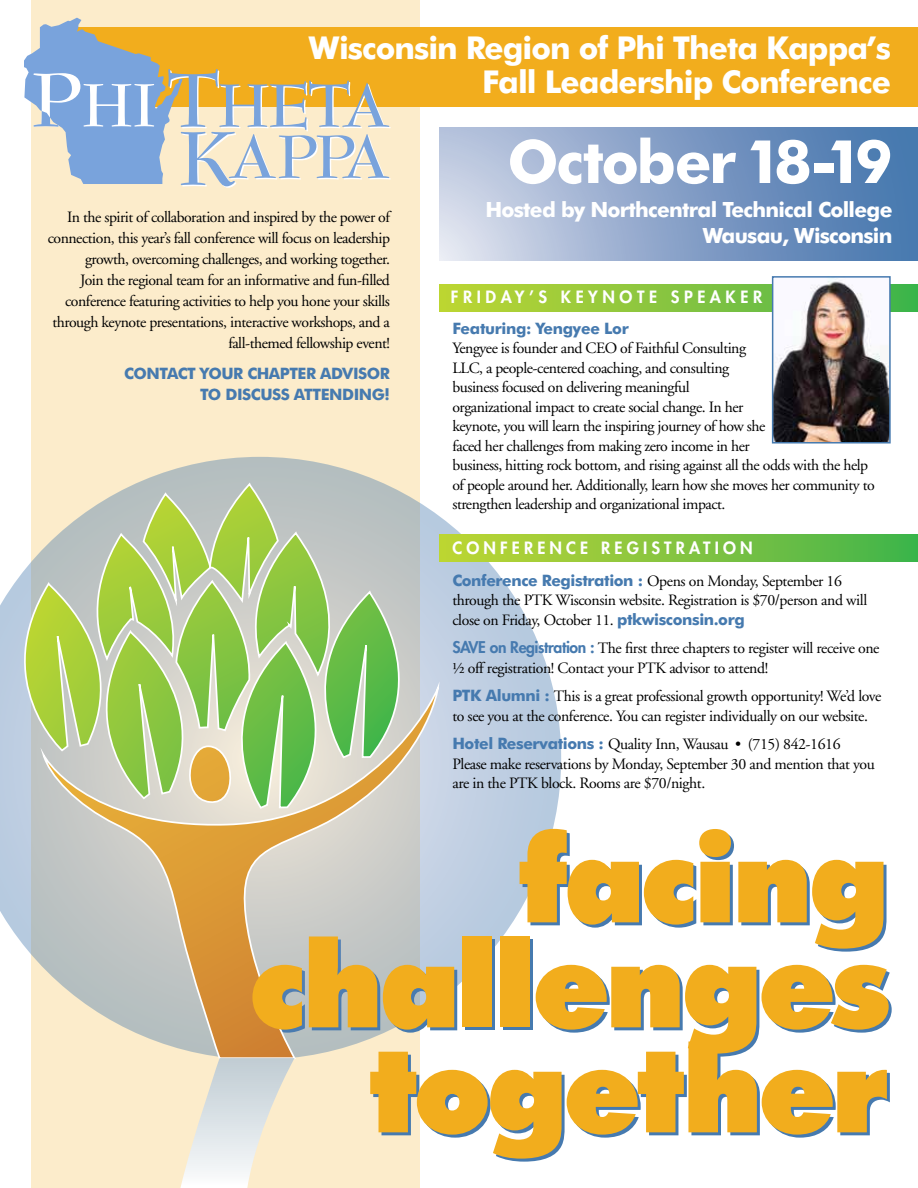
<style>
.page{position:relative;width:918px;height:1188px;background:#fff}
.page>*{position:absolute;margin:0;border:0;box-sizing:border-box;transform-origin:0 0}
.t1{font:900 120px/105px "Futura BT";letter-spacing:-.04em;color:#f2ad1d;text-align:right}
.t2{font:700 60px "Futura BT";letter-spacing:-.04em;color:#fff}
.t3{font:700 31.5px/34.5px "Futura BT";letter-spacing:-.03em;color:#fff;text-align:right}
.t4{font:700 21px/25.5px "Futura BT";letter-spacing:-.035em;color:#fff;text-align:right}
.t5{font:800 16.5px "Futura";letter-spacing:.275em;color:#fff}
.t6{font:800 16.5px "Futura";letter-spacing:.25em;color:#fff}
.t7{font:15.75px/19.5px "Adobe Garamond";letter-spacing:-.03em;color:#000}
.t8{font:700 15.75px/21.1px "Futura BT";letter-spacing:-.03em;color:#467aaf;text-align:right}
.s1{font-family:"Futura BT";font-weight:700;color:#467aaf}
.s2{font-family:"Futura";font-weight:800;color:#467aaf}
</style>
<div class="page">
<div style="left:31px;top:0;width:389px;height:1188px;background:#fceccb"></div>
<svg style="left:0;top:457px;width:561px;height:543px"></svg>
<svg style="left:41px;top:678px;width:399px;height:381px;background:#cdc1a9"></svg>
<svg style="left:288px;top:810px;width:148px;height:59px;background:#d3cdc0"></svg>
<svg style="left:0;top:476px;width:436px;height:334px;background:#b6cd98"></svg>
<svg style="left:180px;top:1058px;width:115px;height:130px"></svg>
<svg style="left:440px;top:284px;width:478px;height:27px;background:#8fc73d"></svg>
<svg style="left:440px;top:127px;width:478px;height:133px;background:#87a2c8"></svg>
<div style="left:72px;top:27px;width:846px;height:79px;background:#f2ad1d"></div>
<img style="left:775px;top:279px;width:113px;height:162px">
<div style="left:772px;top:276px;width:119px;height:168px;border:2px solid #467aaf"></div>
<div style="left:440px;top:534px;width:478px;height:27px;background:linear-gradient(to right,#c1d534,#43b44c)"></div>
<svg style="left:24px;top:18px;width:367px;height:170px"></svg>
<h3 class="t3" style="left:309px;top:30px;width:584px">Wisconsin Region of Phi Theta Kappa’s<br>Fall Leadership Conference</h3>
<h2 class="t2" style="left:507px;top:125px;width:387px">October 18-19</h2>
<h3 class="t4" style="left:485px;top:197px;width:409px">Hosted by Northcentral Technical College<br>Wausau, Wisconsin</h3>
<p class="t7" style="left:48px;top:206px;width:344px;line-height:21.1px;text-align:right">In the spirit of collaboration and inspired by the power of connection, this year’s fall conference will focus on leadership growth, overcoming challenges, and working together.<br>Join the regional team for an informative and fun-filled conference featuring activities to help you hone your skills through keynote presentations, interactive workshops, and a fall-themed fellowship event!</p>
<p class="t8" style="left:124px;top:362px;width:267px">CONTACT YOUR CHAPTER ADVISOR<br>TO DISCUSS ATTENDING!</p>
<p class="t5" style="left:451px;top:287px;width:313px">FRIDAY’S KEYNOTE SPEAKER</p>
<p class="t8" style="left:452px;top:317px;width:178px">Featuring: Yengyee Lor</p>
<p class="t7" style="left:452px;top:339px;width:424px">Yengyee is founder and CEO of Faithful Consulting<br>LLC, a people-centered coaching, and consulting<br>business focused on delivering meaningful<br>organizational impact to create social change. In her<br>keynote, you will learn the inspiring journey of how she<br>faced her challenges from making zero income in her<br>business, hitting rock bottom, and rising against all the odds with the help of people around her. Additionally, learn how she moves her community to strengthen leadership and organizational impact.</p>
<p class="t6" style="left:452px;top:537px;width:302px">CONFERENCE REGISTRATION</p>
<p class="t7" style="left:452px;top:571px;width:416px"><span class="s1">Conference Registration :</span> Opens on Monday, September 16 through the PTK Wisconsin website. Registration is $70/person and will close on Friday, October 11. <span class="s1">ptkwisconsin.org</span></p>
<p class="t7" style="left:452px;top:639px;width:429px"><span class="s2">SAVE on Registration :</span> The first three chapters to register will receive one ½ off registration! Contact your PTK advisor to attend!</p>
<p class="t7" style="left:452px;top:687px;width:431px"><span class="s1">PTK Alumni :</span> This is a great professional growth opportunity! We’d love to see you at the conference. You can register individually on our website.</p>
<p class="t7" style="left:452px;top:735px;width:424px"><span class="s1">Hotel Reservations :</span> Quality Inn, Wausau • (715) 842-1616<br>Please make reservations by Monday, September 30 and mention that you are in the PTK block. Rooms are $70/night.</p>
<h1 class="t1" style="left:250px;top:826px;width:641px">facing challenges together</h1>
</div>
